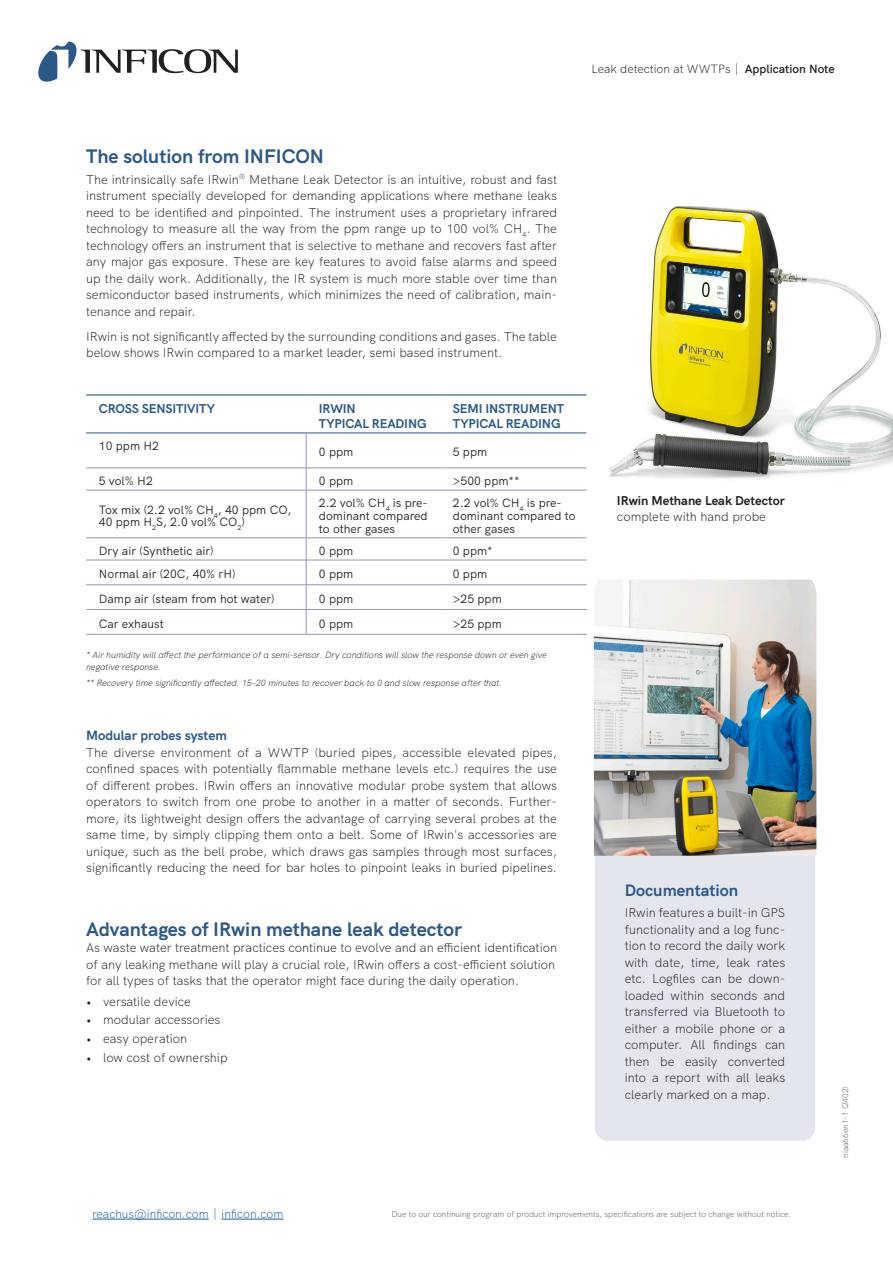
<style>
.page{position:relative;width:893px;height:1263px;background:#fff}
.page>*{position:absolute;margin:0;border:0;box-sizing:border-box;transform-origin:0 0}
.Headline_2{font:700 19.5px "HK Grotesk";color:#2b598a}
.t1{font:700 16.5px "HK Grotesk";color:#2b598a}
.Subheading_1{font:700 13.5px "HK Grotesk";color:#2b598a}
.Body{font:300 12.75px/16.5px "HK Grotesk";color:#231f20;text-align:justify}
.Headline_2-2{font:300 12.75px/16.5px "HK Grotesk";color:#231f20}
.Table_basic_header{font:700 12.75px "HK Grotesk";letter-spacing:-.01em;color:#2b598a}
.Body-2{font:700 12.75px/16.5px "HK Grotesk";color:#231f20}
.Table_basic_body{font:12px/12.8px "HK Grotesk";color:#231f20}
.t2{font:300 12px "HK Grotesk";color:#231f20}
.t3{font:300 12px "HK Grotesk";color:#175d9e}
.Body-3{font:italic 300 9px/12px "HK Grotesk";color:#231f20}
.t4{font:300 8.25px "HK Grotesk";color:#57585a}
.s1{font-weight:600}
.s2{font-weight:300}
.s3{color:#2b598a}
</style>
<div class="page">
<svg style="left:38px;top:42px;width:200px;height:40px"></svg>
<hr style="left:92px;top:1219px;width:117px;height:1px;background:#175d9e">
<hr style="left:222px;top:1219px;width:61px;height:1px;background:#175d9e">
<hr style="left:86px;top:394px;width:220px;height:1px;background:#2b598a">
<hr style="left:306px;top:394px;width:134px;height:1px;background:#2b598a">
<hr style="left:440px;top:394px;width:147px;height:1px;background:#2b598a">
<hr style="left:86px;top:433px;width:220px;height:1px;background:#2b598a">
<hr style="left:306px;top:433px;width:134px;height:1px;background:#2b598a">
<hr style="left:440px;top:433px;width:147px;height:1px;background:#2b598a">
<hr style="left:306px;top:433px;width:1px;height:35px;background:#9098b7">
<hr style="left:86px;top:468px;width:220px;height:1px;background:#9098b7">
<hr style="left:306px;top:468px;width:134px;height:1px;background:#9098b7">
<svg style="left:306px;top:468px;width:1px;height:22px"></svg>
<hr style="left:440px;top:468px;width:147px;height:1px;background:#9098b7">
<hr style="left:86px;top:490px;width:220px;height:1px;background:#9098b7">
<hr style="left:306px;top:490px;width:134px;height:1px;background:#9098b7">
<hr style="left:306px;top:490px;width:1px;height:48px;background:#9098b7">
<hr style="left:440px;top:490px;width:147px;height:1px;background:#9098b7">
<hr style="left:86px;top:537px;width:220px;height:1px;background:#9098b7">
<hr style="left:306px;top:537px;width:134px;height:1px;background:#9098b7">
<hr style="left:440px;top:537px;width:147px;height:1px;background:#9098b7">
<hr style="left:86px;top:560px;width:220px;height:1px;background:#9098b7">
<hr style="left:306px;top:560px;width:134px;height:1px;background:#9098b7">
<hr style="left:440px;top:560px;width:147px;height:1px;background:#9098b7">
<hr style="left:86px;top:584px;width:220px;height:1px;background:#9098b7">
<hr style="left:306px;top:584px;width:134px;height:1px;background:#9098b7">
<hr style="left:440px;top:584px;width:147px;height:1px;background:#9098b7">
<hr style="left:86px;top:609px;width:220px;height:1px;background:#9098b7">
<hr style="left:306px;top:609px;width:134px;height:1px;background:#9098b7">
<svg style="left:306px;top:538px;width:1px;height:96px"></svg>
<hr style="left:440px;top:609px;width:147px;height:1px;background:#9098b7">
<hr style="left:86px;top:634px;width:220px;height:1px;background:#9098b7">
<hr style="left:306px;top:634px;width:134px;height:1px;background:#9098b7">
<hr style="left:440px;top:634px;width:147px;height:1px;background:#9098b7">
<div style="left:595px;top:635px;width:220px;height:506px;background:#e4e6ee;border-radius:13px"></div>
<img style="left:594px;top:580px;width:222px;height:276px">
<img style="left:586px;top:206px;width:307px;height:273px">
<p class="t2" style="left:591px;top:59px;width:245px">Leak detection at WWTPs | <span class="s1">Application Note</span></p>
<p class="Headline_2" style="left:86px;top:141px;width:239px">The solution from INFICON</p>
<p class="Body" style="left:86px;top:170px;width:472px">The intrinsically safe IRwin<sup>®</sup> Methane Leak Detector is an intuitive, robust and fast instrument specially developed for demanding applications where methane leaks need to be identified and pinpointed. The instrument uses a proprietary infrared technology to measure all the way from the ppm range up to 100 vol% CH<sub>4</sub>. The technology offers an instrument that is selective to methane and recovers fast after any major gas exposure. These are key features to avoid false alarms and speed up the daily work. Additionally, the IR system is much more stable over time than semiconductor based instruments, which minimizes the need of calibration, main&shy;tenance and repair.</p>
<p class="Body" style="left:86px;top:327px;width:472px">IRwin is not significantly affected by the surrounding conditions and gases. The table below shows IRwin compared to a market leader, semi based instrument.</p>
<p class="Table_basic_header" style="left:99px;top:398px;width:118px">CROSS SENSITIVITY</p>
<p class="Table_basic_header" style="left:319px;top:398px;width:38px">IRWIN</p>
<p class="Table_basic_header" style="left:319px;top:413px;width:109px">TYPICAL READING</p>
<p class="Table_basic_header" style="left:453px;top:398px;width:113px">SEMI INSTRUMENT</p>
<p class="Table_basic_header" style="left:453px;top:413px;width:109px">TYPICAL READING</p>
<p class="Table_basic_body" style="left:99px;top:438px;width:62px">10 ppm H2</p>
<p class="Table_basic_body" style="left:319px;top:445px;width:36px">0 ppm</p>
<p class="Table_basic_body" style="left:453px;top:445px;width:36px">5 ppm</p>
<p class="Table_basic_body" style="left:99px;top:473px;width:55px">5 vol% H2</p>
<p class="Table_basic_body" style="left:319px;top:473px;width:36px">0 ppm</p>
<p class="Table_basic_body" style="left:453px;top:473px;width:68px">&gt;500 ppm**</p>
<p class="Table_basic_body" style="left:99px;top:502px;width:194px">Tox mix (2.2 vol% CH<sub>4</sub>, 40 ppm CO,<br>40 ppm H<sub>2</sub>S, 2.0 vol% CO<sub>2</sub>)</p>
<p class="Table_basic_body" style="left:319px;top:496px;width:110px;text-align:justify">2.2 vol% CH<sub>4</sub> is pre&shy;dominant compared to other gases</p>
<p class="Table_basic_body" style="left:453px;top:496px;width:124px">2.2 vol% CH<sub>4</sub> is pre&shy;dominant compared to other gases</p>
<p class="Table_basic_body" style="left:99px;top:543px;width:116px">Dry air (Synthetic air)</p>
<p class="Table_basic_body" style="left:319px;top:543px;width:36px">0 ppm</p>
<p class="Table_basic_body" style="left:453px;top:543px;width:41px">0 ppm*</p>
<p class="Table_basic_body" style="left:99px;top:567px;width:138px">Normal air (20C, 40% rH)</p>
<p class="Table_basic_body" style="left:319px;top:567px;width:36px">0 ppm</p>
<p class="Table_basic_body" style="left:453px;top:567px;width:36px">0 ppm</p>
<p class="Table_basic_body" style="left:99px;top:591px;width:177px">Damp air (steam from hot water)</p>
<p class="Table_basic_body" style="left:319px;top:591px;width:36px">0 ppm</p>
<p class="Table_basic_body" style="left:453px;top:591px;width:51px">&gt;25 ppm</p>
<p class="Table_basic_body" style="left:99px;top:616px;width:66px">Car exhaust</p>
<p class="Table_basic_body" style="left:319px;top:616px;width:36px">0 ppm</p>
<p class="Table_basic_body" style="left:453px;top:616px;width:51px">&gt;25 ppm</p>
<p class="Body-3" style="left:86px;top:648px;width:462px">* Air humidity will affect the performance of a semi-sensor. Dry conditions will slow the response down or even give negative response.</p>
<p class="Body-3" style="left:86px;top:676px;width:417px">** Recovery time significantly affected. 15-20 minutes to recover back to 0 and slow response after that.</p>
<p class="Subheading_1" style="left:86px;top:725px;width:142px">Modular probes system</p>
<p class="Body" style="left:86px;top:743px;width:472px">The diverse environment of a WWTP (buried pipes, accessible elevated pipes, confined spaces with potentially flammable methane levels etc.) requires the use of different probes. IRwin offers an innovative modular probe system that allows operators to switch from one probe to another in a matter of seconds. Further&shy;more, its lightweight design offers the advantage of carrying several probes at the same time, by simply clipping them onto a belt. Some of IRwin's accessories are unique, such as the bell probe, which draws gas samples through most surfaces, significantly reducing the need for bar holes to pinpoint leaks in buried pipelines.</p>
<p class="Headline_2" style="left:86px;top:914px;width:378px">Advantages of IRwin methane leak detector</p>
<p class="Headline_2-2" style="left:86px;top:938px;width:472px">As waste water treatment practices continue to evolve and an efficient identification of any leaking methane will play a crucial role, IRwin offers a cost-efficient solution for all types of tasks that the operator might face during the daily operation.</p>
<p class="Body" style="left:86px;top:992px;width:106px">• versatile device</p>
<p class="Body" style="left:86px;top:1011px;width:136px">• modular accessories</p>
<p class="Body" style="left:86px;top:1029px;width:103px">• easy operation</p>
<p class="Body" style="left:86px;top:1048px;width:143px">• low cost of ownership</p>
<p class="Body-2" style="left:617px;top:491px;width:169px">IRwin Methane Leak Detector <span class="s2">complete with hand probe</span></p>
<p class="t1" style="left:625px;top:878px;width:115px">Documentation</p>
<p class="Body" style="left:625px;top:903px;width:162px">IRwin features a built-in GPS functionality and a log func&shy;tion to record the daily work with date, time, leak rates etc. Logfiles can be down&shy;loaded within seconds and transferred via Bluetooth to either a mobile phone or a computer. All findings can then be easily converted into a report with all leaks clearly marked on a map.</p>
<p class="t4" style="left:839px;top:1158px;width:73px;rotate:-90deg">niaa66en1-1 (2402)</p>
<p class="t3" style="left:92px;top:1204px;width:193px">reachus@inficon.com <span class="s3">|</span> inficon.com</p>
<p class="t4" style="left:392px;top:1207px;width:401px">Due to our continuing program of product improvements, specifications are subject to change without notice.</p>
</div>
